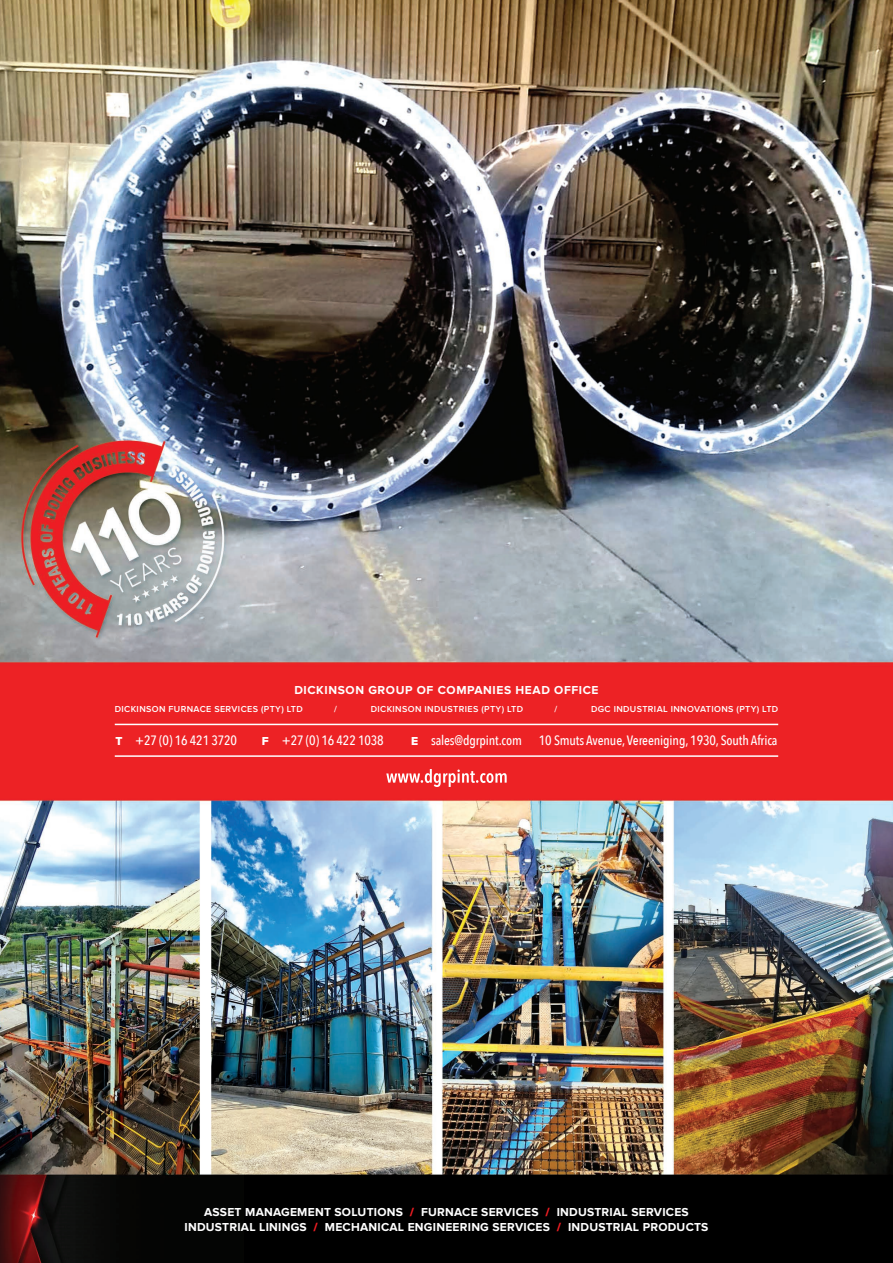
<style>
.page{position:relative;width:893px;height:1263px;background:#fff}
.page>*{position:absolute;margin:0;border:0;box-sizing:border-box;transform-origin:0 0}
.t1{font:500 13.5px "Avenir Next Condensed";letter-spacing:-.01em;color:#fff}
.t2{font:700 12px "Proxima Nova";letter-spacing:.02em;color:#fff}
.t3{font:700 12px "Proxima Nova";letter-spacing:.05em;color:#fff}
.t4{font:600 9px "Proxima Nova";letter-spacing:.04em;color:#fff}
.s1{font-family:"Proxima Nova Extrabld";font-weight:400;font-size:12px}
.s2{font-weight:900;color:#ee1d23}
</style>
<div class="page">
<img style="left:0;top:0;width:893px;height:1263px">
<svg style="left:386px;top:769px;width:121px;height:18px;background:#f15e60"></svg>
<hr style="left:115px;top:724px;width:663px;height:1px;background:#fff">
<hr style="left:115px;top:755px;width:663px;height:2px;background:#fff">
<p class="t3" style="left:294px;top:683px;width:306px">DICKINSON GROUP OF COMPANIES HEAD OFFICE</p>
<p class="t4" style="left:115px;top:703px;width:190px">DICKINSON FURNACE SERVICES (PTY) LTD</p>
<p class="t4" style="left:334px;top:703px;width:4px">/</p>
<p class="t4" style="left:371px;top:703px;width:154px">DICKINSON INDUSTRIES (PTY) LTD</p>
<p class="t4" style="left:554px;top:703px;width:4px">/</p>
<p class="t4" style="left:591px;top:703px;width:189px">DGC INDUSTRIAL INNOVATIONS (PTY) LTD</p>
<p class="t1" style="left:116px;top:732px;width:123px"><span class="s1">T</span> +27 (0) 16 421 3720</p>
<p class="t1" style="left:262px;top:732px;width:123px"><span class="s1">F</span> +27 (0) 16 422 1038</p>
<p class="t1" style="left:411px;top:732px;width:112px"><span class="s1">E</span> sales@dgrpint.com</p>
<p class="t1" style="left:539px;top:732px;width:240px">10 Smuts Avenue, Vereeniging, 1930, South Africa</p>
<p class="t2" style="left:204px;top:1205px;width:486px">ASSET MANAGEMENT SOLUTIONS <span class="s2">/</span> FURNACE SERVICES <span class="s2">/</span> INDUSTRIAL SERVICES</p>
<p class="t2" style="left:184px;top:1219px;width:525px">INDUSTRIAL LININGS <span class="s2">/</span> MECHANICAL ENGINEERING SERVICES <span class="s2">/</span> INDUSTRIAL PRODUCTS</p>
</div>
